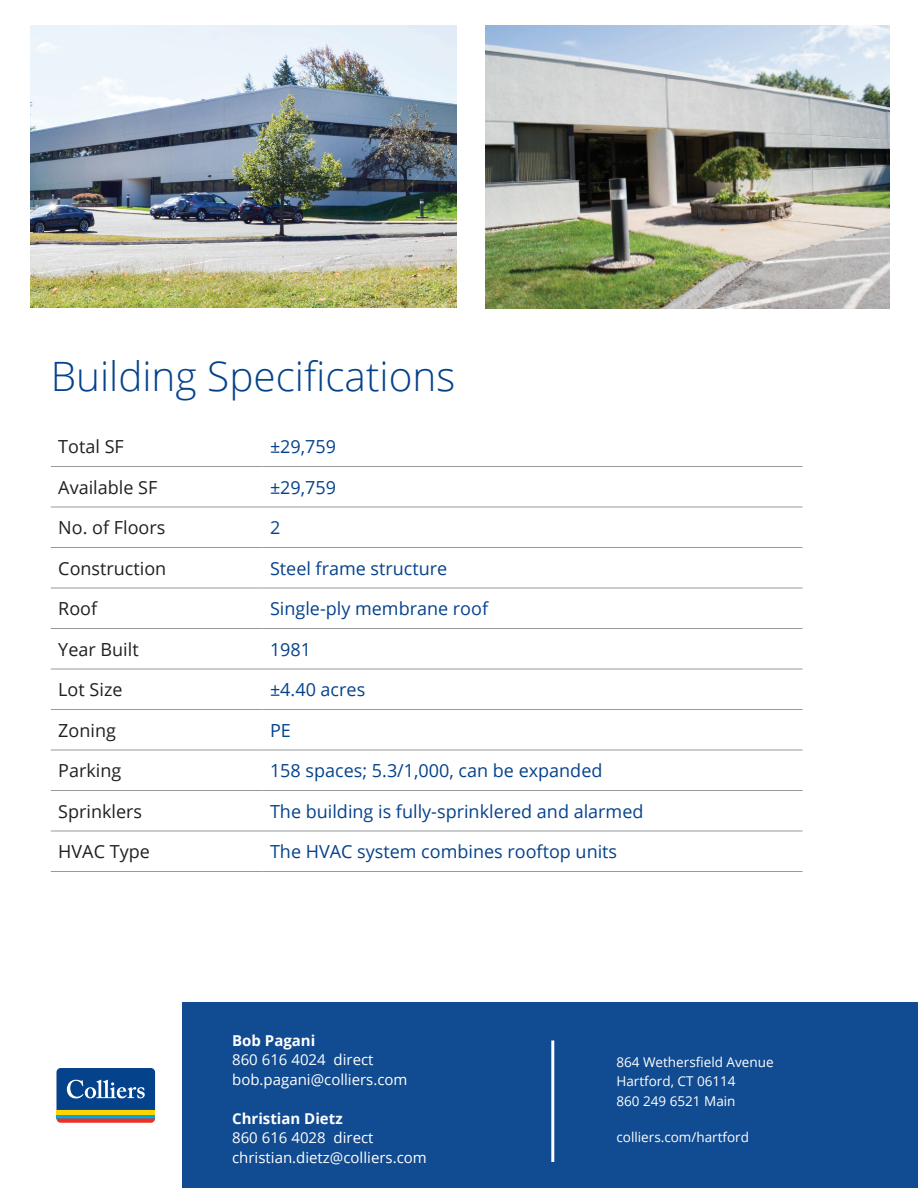
<style>
.page{position:relative;width:918px;height:1188px;background:#fff}
.page>*{position:absolute;margin:0;border:0;box-sizing:border-box;transform-origin:0 0}
.t1{font:300 40.5px "Open Sans";color:#05428c}
.t2{font:18px "Open Sans";color:#05428c}
.t3{font:18px "Open Sans";color:#231f20}
.t4{font:16.5px "Open Sans";color:#fff}
.t5{font:700 16.5px "Open Sans";color:#fff}
.t6{font:15px/19.5px "Open Sans";color:#fff}
.t7{font:700 15px "Open Sans";color:#fff}
.t8{font:13.5px/19.5px "Open Sans";color:#fff}
</style>
<div class="page">
<div style="left:182px;top:1002px;width:736px;height:186px;background:#114b91"></div>
<svg style="left:55px;top:1066px;width:102px;height:58px"></svg>
<div style="left:56px;top:1114px;width:99px;height:5px;background:#00a8e4"></div>
<hr style="left:56px;top:1110px;width:99px;height:4px;background:#fed503">
<svg style="left:56px;top:1119px;width:99px;height:4px"></svg>
<svg style="left:56px;top:1068px;width:99px;height:42px;background:#215799"></svg>
<hr style="left:551px;top:1040px;width:3px;height:122px;background:#fff">
<img style="left:30px;top:25px;width:860px;height:284px">
<div style="left:457px;top:0;width:28px;height:340px;background:#fff"></div>
<hr style="left:51px;top:466px;width:211px;height:1px;background:#96989b">
<hr style="left:262px;top:466px;width:540px;height:1px;background:#96989b">
<hr style="left:51px;top:507px;width:211px;height:1px;background:#96989b">
<hr style="left:262px;top:507px;width:540px;height:1px;background:#96989b">
<hr style="left:51px;top:547px;width:211px;height:1px;background:#96989b">
<hr style="left:262px;top:547px;width:540px;height:1px;background:#96989b">
<hr style="left:51px;top:588px;width:211px;height:1px;background:#96989b">
<hr style="left:262px;top:588px;width:540px;height:1px;background:#96989b">
<hr style="left:51px;top:628px;width:211px;height:1px;background:#96989b">
<hr style="left:262px;top:628px;width:540px;height:1px;background:#96989b">
<hr style="left:51px;top:669px;width:211px;height:1px;background:#96989b">
<hr style="left:262px;top:669px;width:540px;height:1px;background:#96989b">
<hr style="left:51px;top:709px;width:211px;height:1px;background:#96989b">
<hr style="left:262px;top:709px;width:540px;height:1px;background:#96989b">
<hr style="left:51px;top:750px;width:211px;height:1px;background:#96989b">
<hr style="left:262px;top:750px;width:540px;height:1px;background:#96989b">
<hr style="left:51px;top:790px;width:211px;height:1px;background:#96989b">
<hr style="left:262px;top:790px;width:540px;height:1px;background:#96989b">
<hr style="left:51px;top:831px;width:211px;height:1px;background:#96989b">
<hr style="left:262px;top:831px;width:540px;height:1px;background:#96989b">
<hr style="left:51px;top:871px;width:211px;height:1px;background:#96989b">
<hr style="left:262px;top:871px;width:540px;height:1px;background:#96989b">
<h1 class="t1" style="left:51px;top:348px;width:406px">Building Specifications</h1>
<p class="t3" style="left:58px;top:434px;width:67px">Total SF</p>
<p class="t2" style="left:270px;top:434px;width:68px">±29,759</p>
<p class="t3" style="left:58px;top:475px;width:101px">Available SF</p>
<p class="t2" style="left:270px;top:475px;width:68px">±29,759</p>
<p class="t3" style="left:58px;top:515px;width:109px">No. of Floors</p>
<p class="t2" style="left:270px;top:515px;width:12px">2</p>
<p class="t3" style="left:58px;top:556px;width:110px">Construction</p>
<p class="t2" style="left:270px;top:556px;width:179px">Steel frame structure</p>
<p class="t3" style="left:58px;top:596px;width:40px">Roof</p>
<p class="t2" style="left:270px;top:596px;width:220px">Single-ply membrane roof</p>
<p class="t3" style="left:58px;top:637px;width:82px">Year Built</p>
<p class="t2" style="left:270px;top:637px;width:43px">1981</p>
<p class="t3" style="left:58px;top:677px;width:66px">Lot Size</p>
<p class="t2" style="left:270px;top:677px;width:97px">±4.40 acres</p>
<p class="t3" style="left:58px;top:718px;width:59px">Zoning</p>
<p class="t2" style="left:270px;top:718px;width:22px">PE</p>
<p class="t3" style="left:58px;top:758px;width:65px">Parking</p>
<p class="t2" style="left:270px;top:758px;width:334px">158 spaces; 5.3/1,000, can be expanded</p>
<p class="t3" style="left:58px;top:799px;width:85px">Sprinklers</p>
<p class="t2" style="left:270px;top:799px;width:375px">The building is fully-sprinklered and alarmed</p>
<p class="t3" style="left:58px;top:839px;width:93px">HVAC Type</p>
<p class="t2" style="left:270px;top:839px;width:349px">The HVAC system combines rooftop units</p>
<p class="t7" style="left:232px;top:1029px;width:85px">Bob Pagani</p>
<p class="t6" style="left:232px;top:1049px;width:177px">860 616 4024 direct bob.pagani@colliers.com</p>
<p class="t7" style="left:232px;top:1107px;width:112px">Christian Dietz</p>
<p class="t6" style="left:232px;top:1127px;width:196px">860 616 4028 direct christian.dietz@colliers.com</p>
<p class="t5" style="left:230px;top:1052px;width:93px">Bob Pagani</p>
<p class="t4" style="left:230px;top:1075px;width:157px">860 616 4024 direct</p>
<p class="t4" style="left:230px;top:1120px;width:194px">bob.pagani@colliers.com</p>
<p class="t8" style="left:616px;top:1052px;width:159px">864 Wethersfield Avenue<br>Hartford, CT 06114<br>860 249 6521 Main</p>
<p class="t8" style="left:616px;top:1127px;width:134px">colliers.com/hartford</p>
</div>
